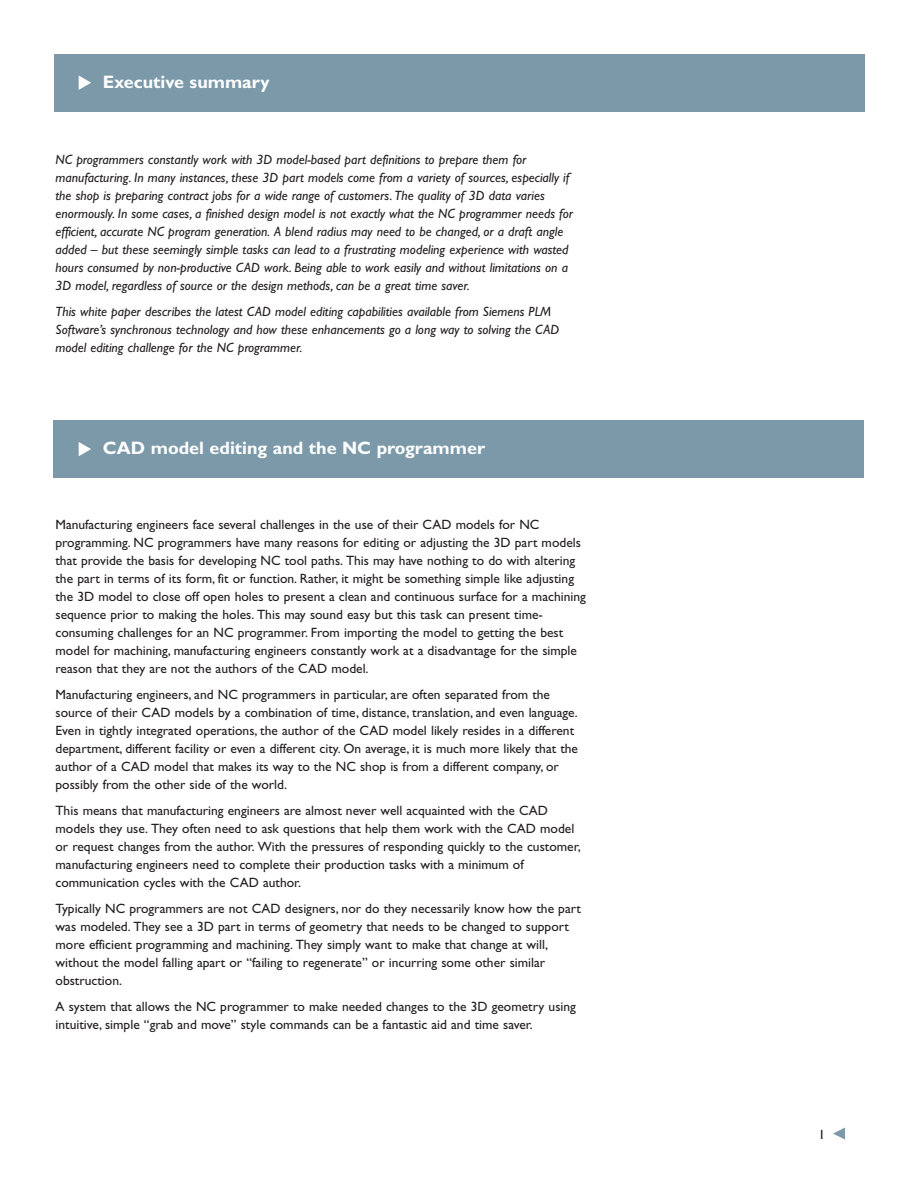
<style>
.page{position:relative;width:918px;height:1188px;background:#fff}
.page>*{position:absolute;margin:0;border:0;box-sizing:border-box;transform-origin:0 0}
.t1{font:700 18px "Gill Sans Std";color:#fff}
.t2{font:13.5px/18px "Gill Sans Std";color:#231f20}
.t3{font:italic 13.5px/18px "Gill Sans Std";color:#231f20}
</style>
<div class="page">
<svg style="left:833px;top:1128px;width:12px;height:12px"></svg>
<div style="left:54px;top:54px;width:810px;height:58px;background:#7b99a9"></div>
<svg style="left:79px;top:75px;width:12px;height:15px"></svg>
<div style="left:54px;top:420px;width:810px;height:58px;background:#7b99a9"></div>
<svg style="left:79px;top:442px;width:12px;height:14px"></svg>
<h1 class="t1" style="left:103px;top:75px;width:168px">Executive summary</h1>
<p class="t3" style="left:56px;top:152px;width:519px">NC programmers constantly work with 3D model-based part definitions to prepare them for manufacturing. In many instances, these 3D part models come from a variety of sources, especially if the shop is preparing contract jobs for a wide range of customers. The quality of 3D data varies enormously. In some cases, a finished design model is not exactly what the NC programmer needs for efficient, accurate NC program generation. A blend radius may need to be changed, or a draft angle added – but these seemingly simple tasks can lead to a frustrating modeling experience with wasted hours consumed by non-productive CAD work. Being able to work easily and without limitations on a 3D model, regardless of source or the design methods, can be a great time saver.</p>
<p class="t3" style="left:56px;top:304px;width:505px">This white paper describes the latest CAD model editing capabilities available from Siemens PLM<br>Software’s synchronous technology and how these enhancements go a long way to solving the CAD model editing challenge for the NC programmer.</p>
<h1 class="t1" style="left:103px;top:441px;width:384px">CAD model editing and the NC programmer</h1>
<p class="t2" style="left:55px;top:517px;width:532px">Manufacturing engineers face several challenges in the use of their CAD models for NC programming. NC programmers have many reasons for editing or adjusting the 3D part models that provide the basis for developing NC tool paths. This may have nothing to do with altering the part in terms of its form, fit or function. Rather, it might be something simple like adjusting the 3D model to close off open holes to present a clean and continuous surface for a machining sequence prior to making the holes. This may sound easy but this task can present time&shy;consuming challenges for an NC programmer. From importing the model to getting the best model for machining, manufacturing engineers constantly work at a disadvantage for the simple reason that they are not the authors of the CAD model.</p>
<p class="t2" style="left:55px;top:687px;width:524px">Manufacturing engineers, and NC programmers in particular, are often separated from the source of their CAD models by a combination of time, distance, translation, and even language.<br>Even in tightly integrated operations, the author of the CAD model likely resides in a different department, different facility or even a different city. On average, it is much more likely that the author of a CAD model that makes its way to the NC shop is from a different company, or possibly from the other side of the world.</p>
<p class="t2" style="left:55px;top:803px;width:527px">This means that manufacturing engineers are almost never well acquainted with the CAD models they use. They often need to ask questions that help them work with the CAD model or request changes from the author. With the pressures of responding quickly to the customer, manufacturing engineers need to complete their production tasks with a minimum of communication cycles with the CAD author.</p>
<p class="t2" style="left:56px;top:901px;width:527px">Typically NC programmers are not CAD designers, nor do they necessarily know how the part was modeled. They see a 3D part in terms of geometry that needs to be changed to support more efficient programming and machining. They simply want to make that change at will, without the model falling apart or “failing to regenerate” or incurring some other similar obstruction.</p>
<p class="t2" style="left:56px;top:999px;width:522px">A system that allows the NC programmer to make needed changes to the 3D geometry using intuitive, simple “grab and move” style commands can be a fantastic aid and time saver.</p>
<p class="t2" style="left:818px;top:1126px;width:8px">1</p>
</div>
